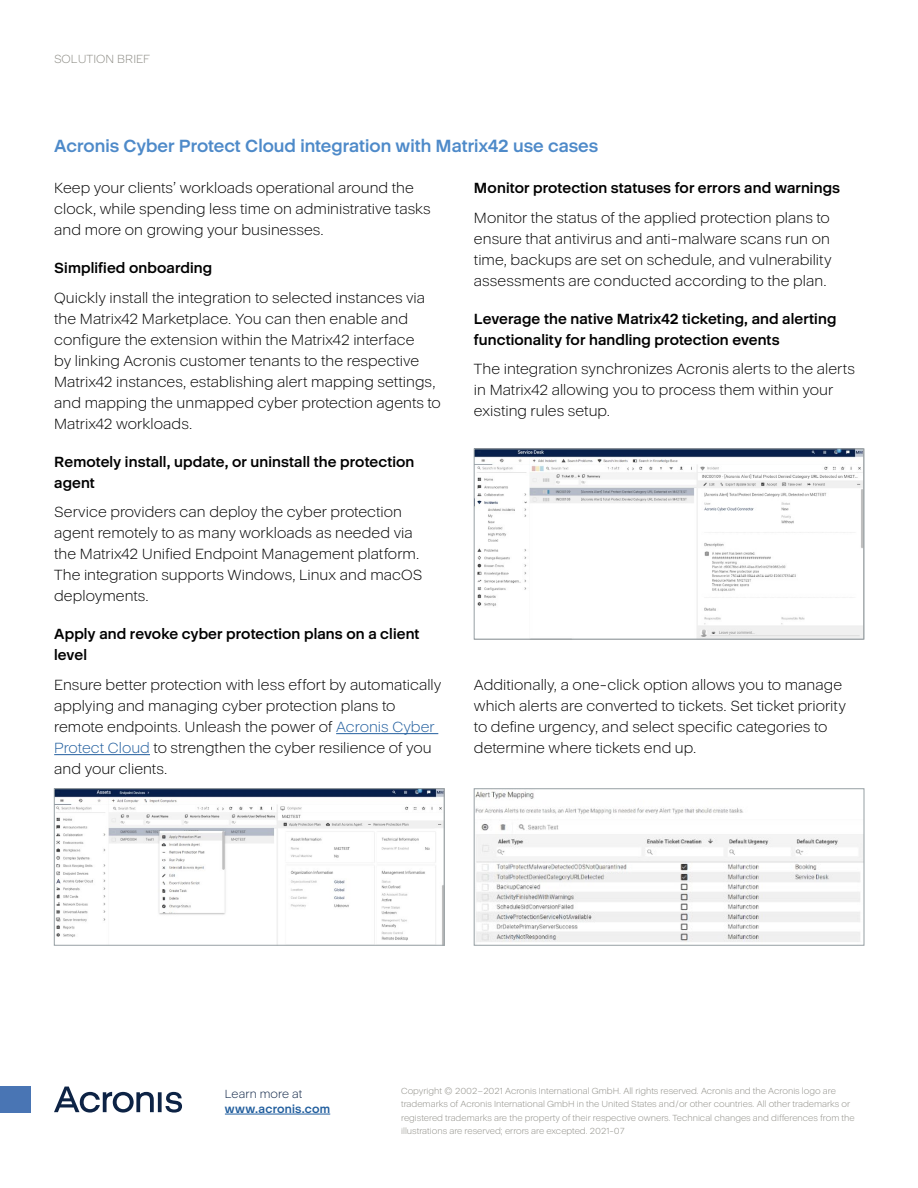
<style>
.page{position:relative;width:918px;height:1188px;background:#fff}
.page>*{position:absolute;margin:0;border:0;box-sizing:border-box;transform-origin:0 0}
.t1{font:700 18px "Acronis Cyber";color:#4e8ac9}
.t2{font:300 15px/21px "Acronis Cyber";color:#000}
.t3{font:700 15px/21px "Acronis Cyber";letter-spacing:.01em;color:#000}
.t4{font:700 12px "Acronis Cyber";letter-spacing:.015em;color:#215e9e}
.t5{font:12px "Acronis Cyber VF";color:#8f8e87}
.t6{font:300 12px "Acronis Cyber";letter-spacing:.01em;color:#0d2345}
.t7{font:300 9px/13.5px "Acronis Cyber";color:#8f8e87}
.s1{color:#215e9e}
</style>
<div class="page">
<hr style="left:225px;top:1114px;width:105px;height:1px;background:#215e9e">
<div style="left:0;top:1087px;width:30px;height:26px;background:#4975b4"></div>
<svg style="left:54px;top:1087px;width:128px;height:26px"></svg>
<hr style="left:336px;top:733px;width:102px;height:1px;background:#215e9e">
<hr style="left:54px;top:754px;width:96px;height:1px;background:#215e9e">
<img style="left:476px;top:451px;width:386px;height:186px">
<div style="left:474px;top:449px;width:390px;height:190px;border:1px solid #97a0a4"></div>
<img style="left:476px;top:791px;width:386px;height:151px">
<img style="left:56px;top:791px;width:386px;height:152px">
<p class="t5" style="left:54px;top:52px;width:98px">SOLUTION BRIEF</p>
<p class="t1" style="left:54px;top:135px;width:546px">Acronis Cyber Protect Cloud integration with Matrix42 use cases</p>
<p class="t2" style="left:54px;top:178px;width:378px">Keep your clients’ workloads operational around the clock, while spending less time on administrative tasks and more on growing your businesses.</p>
<p class="t3" style="left:54px;top:258px;width:160px">Simplified onboarding</p>
<p class="t2" style="left:54px;top:287px;width:388px">Quickly install the integration to selected instances via the Matrix42 Marketplace. You can then enable and configure the extension within the Matrix42 interface<br>by linking Acronis customer tenants to the respective Matrix42 instances, establishing alert mapping settings, and mapping the unmapped cyber protection agents to Matrix42 workloads.</p>
<p class="t3" style="left:54px;top:451px;width:362px">Remotely install, update, or uninstall the protection agent</p>
<p class="t2" style="left:54px;top:502px;width:370px">Service providers can deploy the cyber protection agent remotely to as many workloads as needed via the Matrix42 Unified Endpoint Management platform.<br>The integration supports Windows, Linux and macOS deployments.</p>
<p class="t3" style="left:54px;top:624px;width:367px">Apply and revoke cyber protection plans on a client level</p>
<p class="t2" style="left:54px;top:674px;width:389px">Ensure better protection with less effort by automatically applying and managing cyber protection plans to remote endpoints. Unleash the power of <span class="s1">Acronis Cyber Protect Cloud</span> to strengthen the cyber resilience of you and your clients.</p>
<p class="t3" style="left:474px;top:178px;width:368px">Monitor protection statuses for errors and warnings</p>
<p class="t2" style="left:474px;top:207px;width:359px;text-align:justify">Monitor the status of the applied protection plans to ensure that antivirus and anti-malware scans run on time, backups are set on schedule, and vulnerability assessments are conducted according to the plan.</p>
<p class="t3" style="left:474px;top:308px;width:364px">Leverage the native Matrix42 ticketing, and alerting functionality for handling protection events</p>
<p class="t2" style="left:474px;top:359px;width:382px">The integration synchronizes Acronis alerts to the alerts in Matrix42 allowing you to process them within your existing rules setup.</p>
<p class="t2" style="left:474px;top:674px;width:373px">Additionally, a one-click option allows you to manage which alerts are converted to tickets. Set ticket priority to define urgency, and select specific categories to determine where tickets end up.</p>
<p class="t6" style="left:225px;top:1087px;width:79px">Learn more at</p>
<p class="t4" style="left:225px;top:1101px;width:107px">www.acronis.com</p>
<p class="t7" style="left:401px;top:1084px;width:455px">Copyright © 2002–2021 Acronis International GmbH. All rights reserved. Acronis and the Acronis logo are trademarks of Acronis International GmbH in the United States and/or other countries. All other trademarks or registered trademarks are the property of their respective owners. Technical changes and differences from the illustrations are reserved; errors are excepted. 2021-07</p>
</div>
